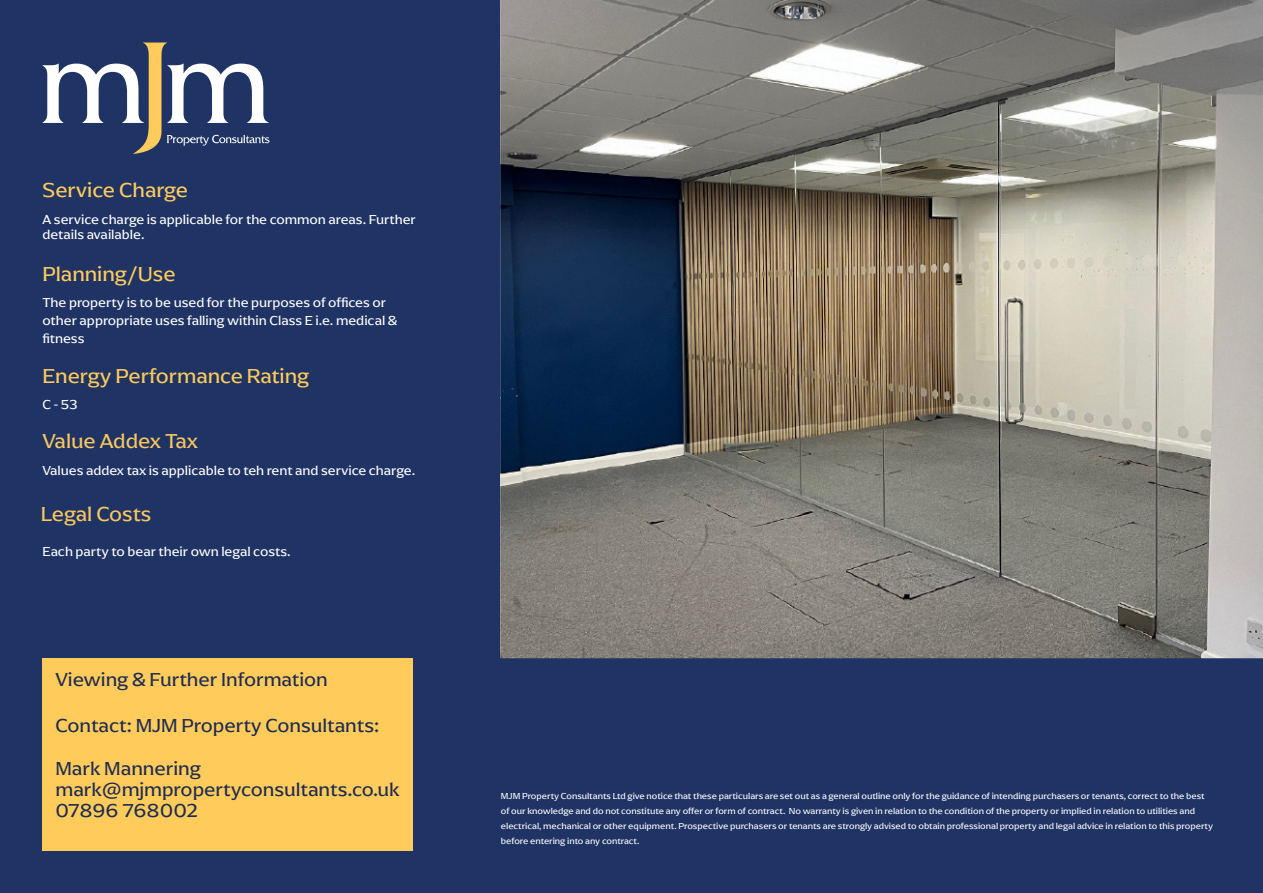
<style>
.page{position:relative;width:1263px;height:893px;background:#203365}
.page>*{position:absolute;margin:0;border:0;box-sizing:border-box;transform-origin:0 0}
.t1{font:21px "Arpona";color:#ffcc5b}
.t2{font:21px "Arpona";color:#f9c85f}
.t3{font:19.5px/42.8px "Arpona";color:#1f2c51}
.t4{font:13.5px/18px "Arpona";color:#fff}
.t5{font:9px/15px "Arpona";color:#fff}
</style>
<div class="page">
<div style="left:43px;top:658px;width:370px;height:192px;background:#ffcc5b"></div>
<svg style="left:43px;top:43px;width:226px;height:111px"></svg>
<img style="left:501px;top:0;width:762px;height:658px">
<h1 class="t1" style="left:43px;top:177px;width:147px">Service Charge</h1>
<h3 class="t4" style="left:43px;top:211px;width:375px;line-height:15.3px">A service charge is applicable for the common areas. Further details available.</h3>
<h1 class="t1" style="left:43px;top:261px;width:135px">Planning/Use</h1>
<h3 class="t4" style="left:43px;top:294px;width:356px">The property is to be used for the purposes of offices or other appropriate uses falling within Class E i.e. medical &amp; fitness</h3>
<h1 class="t1" style="left:43px;top:363px;width:268px">Energy Performance Rating</h1>
<h3 class="t4" style="left:43px;top:395px;width:37px">C - 53</h3>
<h1 class="t2" style="left:43px;top:428px;width:157px">Value Addex Tax</h1>
<h3 class="t4" style="left:43px;top:461px;width:374px">Values addex tax is applicable to teh rent and service charge.</h3>
<h1 class="t2" style="left:41px;top:501px;width:112px">Legal Costs</h1>
<h3 class="t4" style="left:43px;top:542px;width:250px">Each party to bear their own legal costs.</h3>
<h2 class="t3" style="left:55px;top:657px;width:274px">Viewing &amp; Further Information</h2>
<h2 class="t3" style="left:55px;top:704px;width:325px">Contact: MJM Property Consultants:<br>Mark Mannering</h2>
<h2 class="t3" style="left:55px;top:778px;width:345px;line-height:21px">mark@mjmpropertyconsultants.co.uk<br>07896 768002</h2>
<p class="t5" style="left:501px;top:788px;width:714px">MJM Property Consultants Ltd give notice that these particulars are set out as a general outline only for the guidance of intending purchasers or tenants, correct to the best of our knowledge and do not constitute any offer or form of contract. No warranty is given in relation to the condition of the property or implied in relation to utilities and electrical, mechanical or other equipment. Prospective purchasers or tenants are strongly advised to obtain professional property and legal advice in relation to this property before entering into any contract.</p>
</div>
